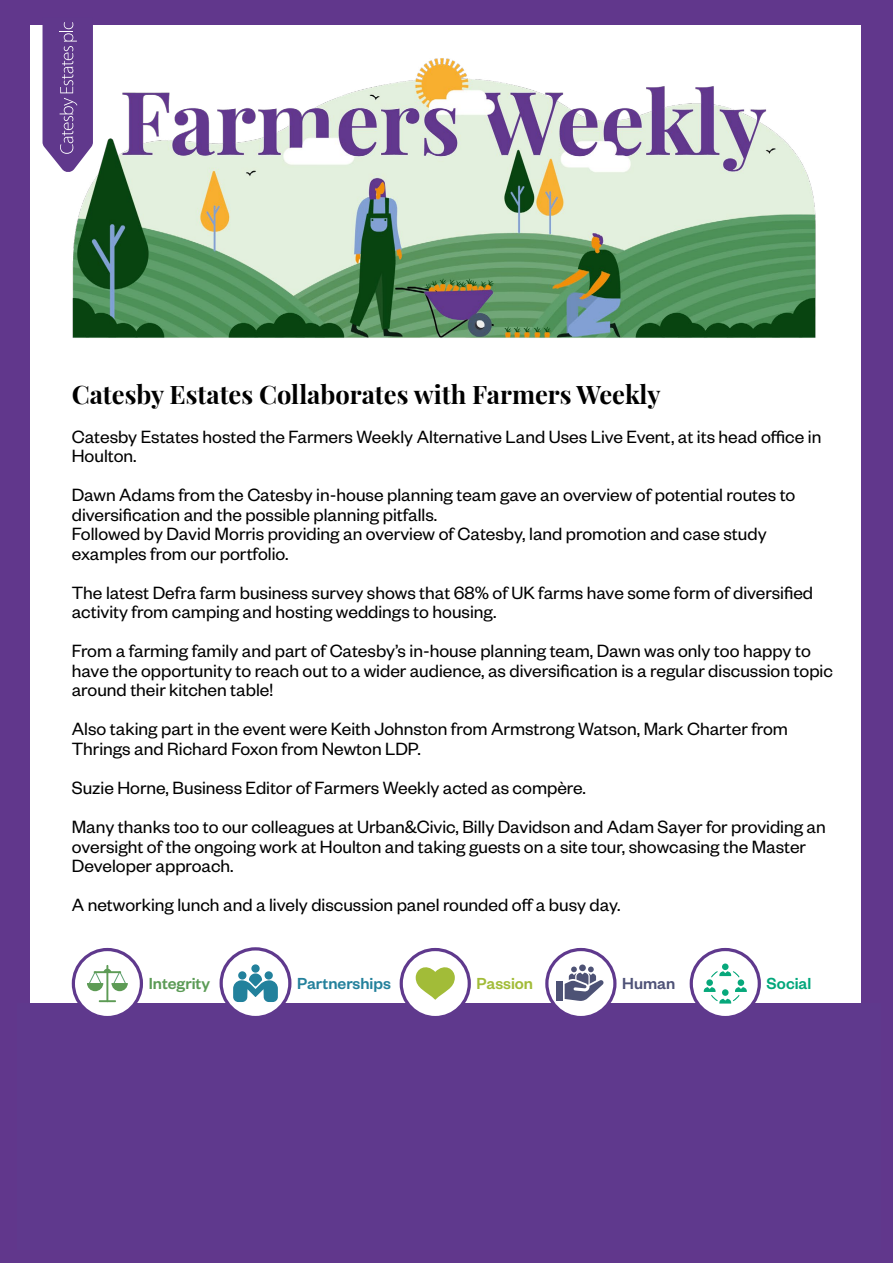
<style>
.page{position:relative;width:893px;height:1263px;background:#61378c}
.page>*{position:absolute;margin:0;border:0;box-sizing:border-box;transform-origin:0 0}
.t1{font:700 25.5px "Playfair Display";color:#000}
.t2{font:19.5px/19.5px "Founders Grotesk";color:#000}
.t3{font:500 17.55px "Founders Grotesk";color:#24819c}
.t4{font:500 17.55px "Founders Grotesk";color:#5b9b56}
.t5{font:500 17.55px "Founders Grotesk";color:#a2bc38}
.t6{font:500 17.55px "Founders Grotesk";color:#02a77b}
.t7{font:500 17.55px "Founders Grotesk";color:#4e5277}
</style>
<div class="page">
<div style="left:31px;top:26px;width:830px;height:1211px;background:#fff"></div>
<img style="left:72px;top:58px;width:744px;height:280px">
<div style="left:18px;top:1003px;width:863px;height:247px;background:#5f398d"></div>
<svg style="left:43px;top:22px;width:50px;height:151px;background:#74519a"></svg>
<div style="left:401px;top:949px;width:68px;height:68px;background:#fff;border-radius:50%"></div>
<div style="left:400px;top:948px;width:71px;height:71px;border:3px solid #5f398d;border-radius:50%"></div>
<svg style="left:416px;top:967px;width:39px;height:33px"></svg>
<div style="left:221px;top:949px;width:69px;height:68px;background:#fff;border-radius:50%"></div>
<div style="left:220px;top:947px;width:71px;height:72px;border:3px solid #5f398d;border-radius:50%"></div>
<svg style="left:233px;top:973px;width:45px;height:29px"></svg>
<div style="left:265px;top:971px;width:8px;height:8px;background:#22819c;border-radius:50%"></div>
<div style="left:251px;top:964px;width:9px;height:9px;background:#22819c;border-radius:50%"></div>
<div style="left:691px;top:949px;width:68px;height:68px;background:#fff;border-radius:50%"></div>
<div style="left:690px;top:948px;width:71px;height:71px;border:3px solid #5f398d;border-radius:50%"></div>
<div style="left:706px;top:979px;width:7px;height:7px;background:#07a87b;border-radius:50%"></div>
<div style="left:738px;top:979px;width:6px;height:7px;background:#07a87b;border-radius:50%"></div>
<svg style="left:704px;top:987px;width:43px;height:16px"></svg>
<div style="left:722px;top:963px;width:7px;height:7px;background:#07a87b;border-radius:50%"></div>
<svg style="left:711px;top:971px;width:28px;height:6px"></svg>
<div style="left:73px;top:949px;width:68px;height:68px;background:#fff;border-radius:50%"></div>
<div style="left:72px;top:948px;width:71px;height:71px;border:3px solid #5f398d;border-radius:50%"></div>
<hr style="left:106px;top:965px;width:2px;height:37px;background:#5d9b55">
<svg style="left:99px;top:1000px;width:17px;height:2px"></svg>
<svg style="left:87px;top:969px;width:41px;height:22px"></svg>
<svg style="left:547px;top:949px;width:68px;height:68px"></svg>
<div style="left:545px;top:948px;width:71px;height:71px;border:3px solid #5f398d;border-radius:50%"></div>
<svg style="left:563px;top:966px;width:42px;height:36px"></svg>
<div style="left:556px;top:981px;width:7px;height:20px;background:#4d5275"></div>
<h1 class="t1" style="left:72px;top:374px;width:590px">Catesby Estates Collaborates with Farmers Weekly</h1>
<p class="t2" style="left:72px;top:426px;width:751px">Catesby Estates hosted the Farmers Weekly Alternative Land Uses Live Event, at its head office in<br>Houlton.</p>
<p class="t2" style="left:72px;top:484px;width:725px">Dawn Adams from the Catesby in-house planning team gave an overview of potential routes to diversification and the possible planning pitfalls.<br>Followed by David Morris providing an overview of Catesby, land promotion and case study examples from our portfolio.</p>
<p class="t2" style="left:72px;top:582px;width:743px">The latest Defra farm business survey shows that 68% of UK farms have some form of diversified activity from camping and hosting weddings to housing.</p>
<p class="t2" style="left:72px;top:640px;width:763px">From a farming family and part of Catesby’s in-house planning team, Dawn was only too happy to have the opportunity to reach out to a wider audience, as diversification is a regular discussion topic around their kitchen table!</p>
<p class="t2" style="left:72px;top:718px;width:718px">Also taking part in the event were Keith Johnston from Armstrong Watson, Mark Charter from<br>Thrings and Richard Foxon from Newton LDP.</p>
<p class="t2" style="left:72px;top:767px;width:756px;line-height:39px">Suzie Horne, Business Editor of Farmers Weekly acted as compère.<br>Many thanks too to our colleagues at Urban&amp;Civic, Billy Davidson and Adam Sayer for providing an</p>
<p class="t2" style="left:72px;top:835px;width:736px">oversight of the ongoing work at Houlton and taking guests on a site tour, showcasing the Master<br>Developer approach.</p>
<p class="t2" style="left:72px;top:894px;width:550px">A networking lunch and a lively discussion panel rounded off a busy day.</p>
<p class="t4" style="left:149px;top:972px;width:63px">Integrity</p>
<p class="t3" style="left:297px;top:972px;width:95px">Partnerships</p>
<p class="t5" style="left:477px;top:972px;width:58px">Passion</p>
<p class="t7" style="left:622px;top:972px;width:55px">Human</p>
<p class="t6" style="left:767px;top:972px;width:46px">Social</p>
</div>
